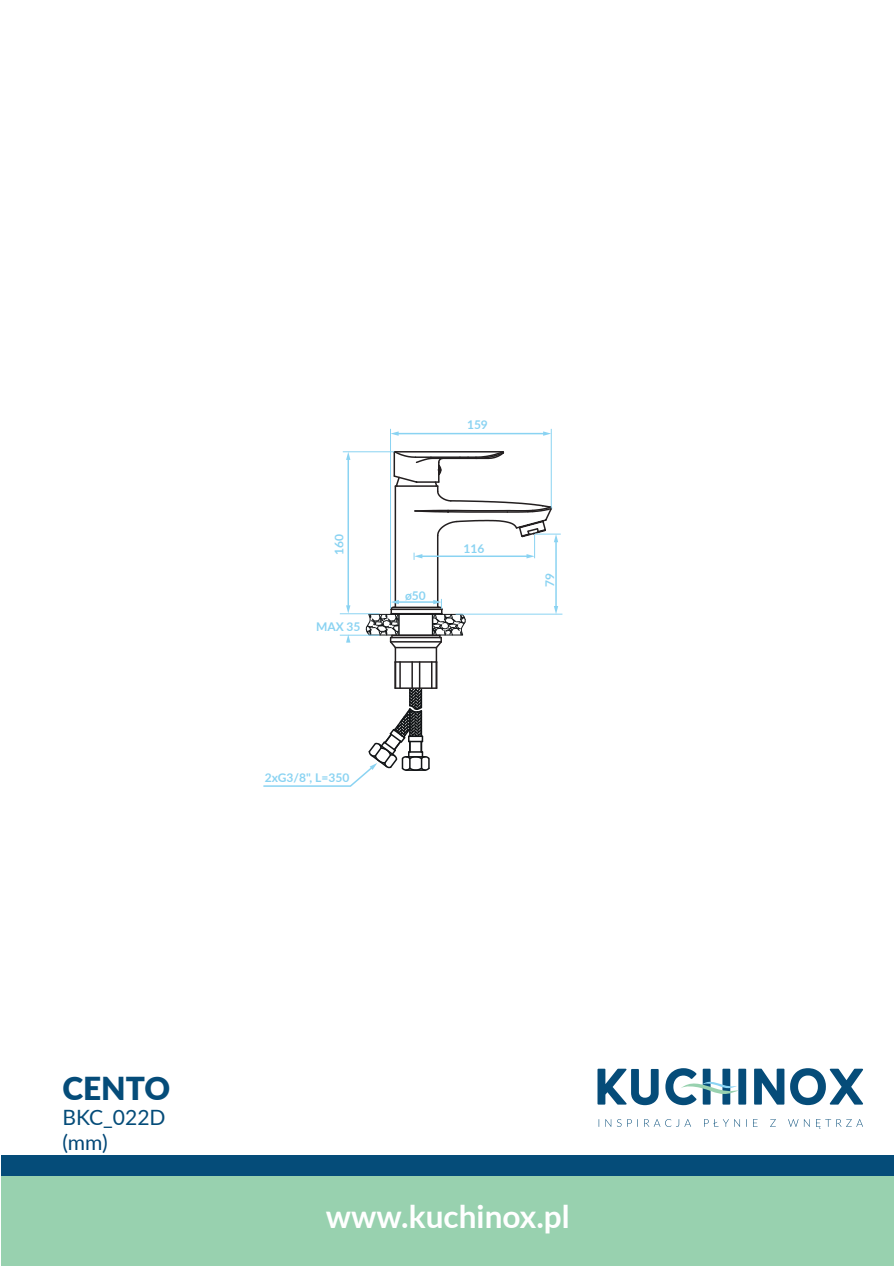
<style>
.page{position:relative;width:895px;height:1266px;background:#fff}
.page>*{position:absolute;margin:0;border:0;box-sizing:border-box;transform-origin:0 0}
.t1{font:700 31.65px "Lato";color:#fff}
.t2{font:900 31.65px "Lato";color:#054c79}
.t3{font:21.15px "Lato";color:#054c79}
.t4{font:21.15px "Lato";color:#004676}
.t5{font:700 12px "Lato";color:#8ad3f2}
</style>
<div class="page">
<svg style="left:597px;top:1068px;width:266px;height:37px"></svg>
<svg style="left:598px;top:1119px;width:265px;height:9px"></svg>
<div style="left:2px;top:1174px;width:892px;height:90px;background:#98d1af"></div>
<div style="left:2px;top:1154px;width:892px;height:20px;background:#054c79"></div>
<hr style="left:455px;top:613px;width:107px;height:1px;background:#8ad3f2">
<hr style="left:390px;top:429px;width:1px;height:179px;background:#8ad3f2">
<hr style="left:551px;top:429px;width:1px;height:79px;background:#8ad3f2">
<svg style="left:263px;top:449px;width:298px;height:338px"></svg>
<hr style="left:397px;top:433px;width:147px;height:1px;background:#8ad3f2">
<svg style="left:391px;top:431px;width:8px;height:5px"></svg>
<svg style="left:543px;top:431px;width:8px;height:5px"></svg>
<p class="t5" style="left:330px;top:555px;width:22px;rotate:-90deg">160</p>
<p class="t5" style="left:316px;top:617px;width:46px">MAX 35</p>
<p class="t5" style="left:467px;top:415px;width:22px">159</p>
<p class="t5" style="left:405px;top:586px;width:22px">ø50</p>
<p class="t5" style="left:463px;top:539px;width:22px">116</p>
<p class="t5" style="left:265px;top:768px;width:86px">2xG3/8", L=350</p>
<p class="t5" style="left:541px;top:586px;width:15px;rotate:-90deg">79</p>
<h1 class="t2" style="left:62px;top:1064px;width:109px">CENTO</h1>
<h2 class="t3" style="left:62px;top:1101px;width:105px">BKC_022D</h2>
<h2 class="t4" style="left:62px;top:1127px;width:47px">(mm)</h2>
<h1 class="t1" style="left:326px;top:1192px;width:245px">www.kuchinox.pl</h1>
</div>
